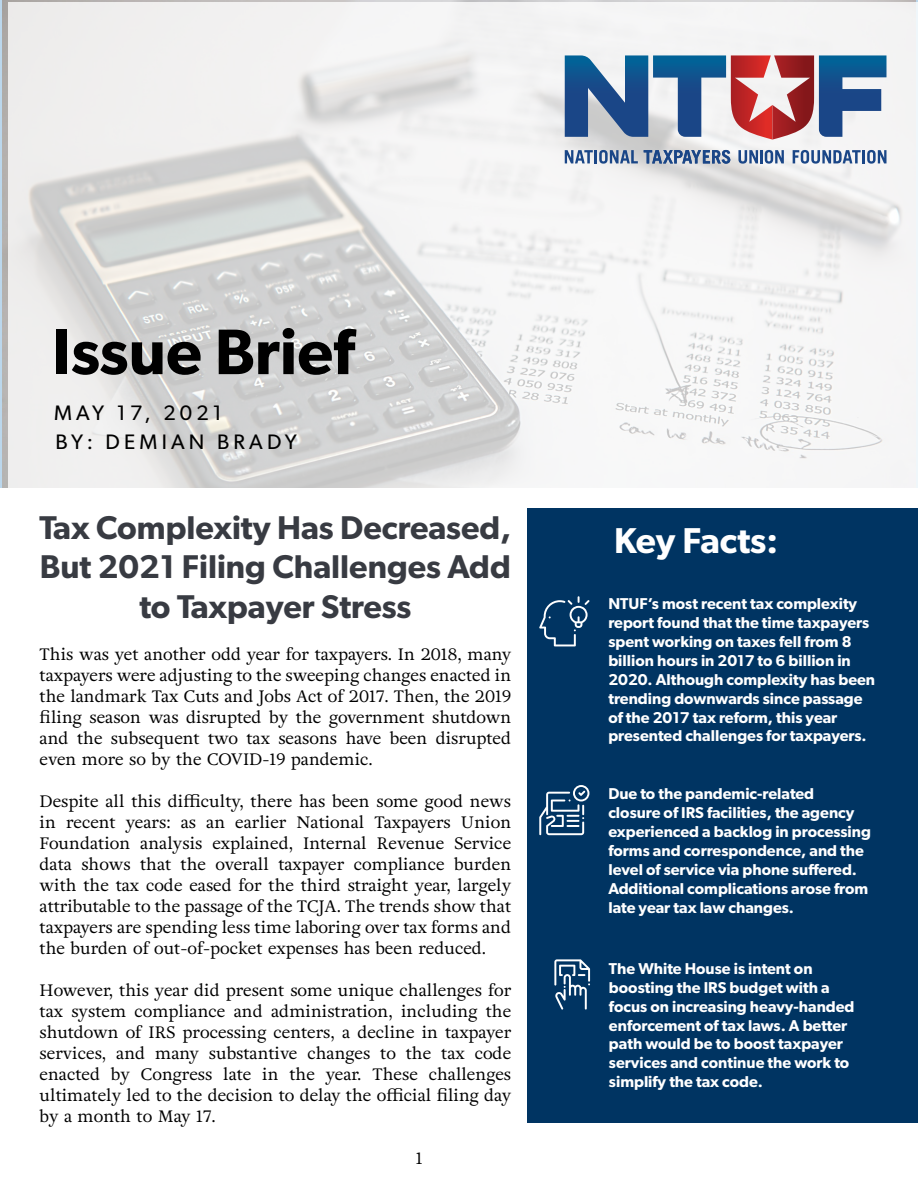
<style>
.page{position:relative;width:918px;height:1188px;background:#fff}
.page>*{position:absolute;margin:0;border:0;box-sizing:border-box;transform-origin:0 0}
.t1{font:600 64.5px "Gibson";color:#000}
.t2{font:600 36px "Gibson";color:#fff}
.t3{font:600 33px/39.6px "Gibson";color:#383b42;text-align:center}
.t4{font:21px "Gibson";letter-spacing:.2em;color:#000}
.t5{font:16.5px/21px "Adriane Text";color:#000;text-align:justify}
.t6{font:600 15.75px/18.9px "Gibson";color:#fff}
</style>
<div class="page">
<svg style="left:8px;top:3px;width:910px;height:485px;fill:#f1f0f0"></svg>
<svg style="left:793px;top:150px;width:93px;height:14px"></svg>
<svg style="left:565px;top:150px;width:73px;height:14px"></svg>
<svg style="left:738px;top:150px;width:46px;height:14px"></svg>
<svg style="left:644px;top:150px;width:86px;height:14px"></svg>
<svg style="left:565px;top:55px;width:321px;height:85px"></svg>
<div style="left:527px;top:508px;width:391px;height:615px;background:#003462"></div>
<svg style="left:554px;top:959px;width:36px;height:51px"></svg>
<svg style="left:539px;top:785px;width:50px;height:50px"></svg>
<svg style="left:539px;top:596px;width:51px;height:50px"></svg>
<h1 class="t1" style="left:52px;top:313px;width:303px">Issue Brief</h1>
<p class="t4" style="left:54px;top:400px;width:170px">MAY 17, 2021</p>
<p class="t4" style="left:56px;top:430px;width:243px">BY: DEMIAN BRADY</p>
<h3 class="t3" style="left:40px;top:507px;width:473px">Tax Complexity Has Decreased,<br>But 2021 Filing Challenges Add to Taxpayer Stress</h3>
<p class="t5" style="left:40px;top:643px;width:473px">This was yet another odd year for taxpayers. In 2018, many taxpayers were adjusting to the sweeping changes enacted in the landmark Tax Cuts and Jobs Act of 2017. Then, the 2019 filing season was disrupted by the government shutdown and the subsequent two tax seasons have been disrupted even more so by the COVID-19 pandemic.</p>
<p class="t5" style="left:40px;top:790px;width:473px">Despite all this difficulty, there has been some good news in recent years: as an earlier National Taxpayers Union Foundation analysis explained, Internal Revenue Service data shows that the overall taxpayer compliance burden with the tax code eased for the third straight year, largely attributable to the passage of the TCJA. The trends show that taxpayers are spending less time laboring over tax forms and the burden of out-of-pocket expenses has been reduced.</p>
<p class="t5" style="left:40px;top:980px;width:473px">However, this year did present some unique challenges for tax system compliance and administration, including the shutdown of IRS processing centers, a decline in taxpayer services, and many substantive changes to the tax code enacted by Congress late in the year. These challenges ultimately led to the decision to delay the official filing day by a month to May 17.</p>
<p class="t5" style="left:416px;top:1148px;width:8px">1</p>
<h2 class="t2" style="left:614px;top:519px;width:166px">Key Facts:</h2>
<p class="t6" style="left:608px;top:594px;width:268px">NTUF’s most recent tax complexity report found that the time taxpayers spent working on taxes fell from 8 billion hours in 2017 to 6 billion in 2020. Although complexity has been trending downwards since passage of the 2017 tax reform, this year presented challenges for taxpayers.</p>
<p class="t6" style="left:608px;top:784px;width:264px">Due to the pandemic-related<br>closure of IRS facilities, the agency experienced a backlog in processing forms and correspondence, and the level of service via phone suffered.<br>Additional complications arose from late year tax law changes.</p>
<p class="t6" style="left:609px;top:959px;width:247px">The White House is intent on boosting the IRS budget with a focus on increasing heavy-handed enforcement of tax laws. A better path would be to boost taxpayer services and continue the work to simplify the tax code.</p>
</div>
